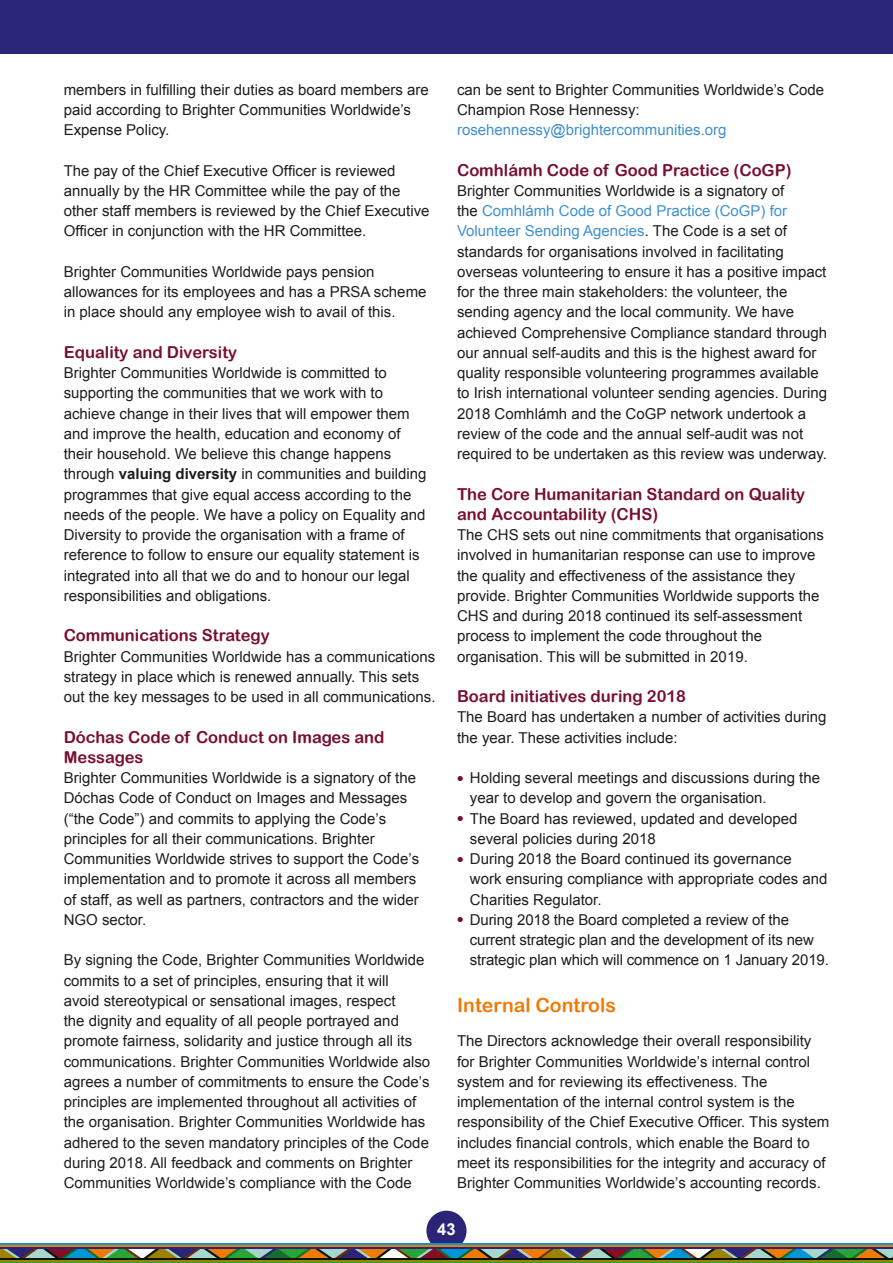
<style>
.page{position:relative;width:893px;height:1263px;background:#fff}
.page>*{position:absolute;margin:0;border:0;box-sizing:border-box;transform-origin:0 0}
.Sub-heading_orange{font:19.5px "Arial Rounded MT Bold";color:#ef7b05}
.Sub-head_smaller{font:16.5px/20.2px "Arial Rounded MT Bold";color:#780e33}
.t1{font:700 16.5px "Arial";color:#fff}
.t2{font:15px/20.2px "Arial";color:#1d1d1b}
.s1{font-weight:700}
.s2{color:#4090ce}
.s3{font-family:"Arial Rounded MT Bold";font-size:18px;color:#780e33}
</style>
<div class="page">
<div style="left:426px;top:1211px;width:41px;height:40px;background:#2b2577;border-radius:50%"></div>
<div style="left:0;top:0;width:893px;height:54px;background:#2b2577"></div>
<svg style="left:0;top:1248px;width:893px;height:10px;background:#6f7a63"></svg>
<hr style="left:0;top:1243px;width:893px;height:2px;background:#0095d6">
<hr style="left:0;top:1245px;width:893px;height:2px;background:#ef7b05">
<hr style="left:0;top:1258px;width:893px;height:2px;background:#091408">
<hr style="left:0;top:1260px;width:893px;height:2px;background:#9c8200">
<hr style="left:0;top:1247px;width:893px;height:1px;background:#2b2577">
<hr style="left:0;top:1262px;width:893px;height:1px;background:#27a536">
<p class="t2" style="left:64px;top:79px;width:367px">members in fulfilling their duties as board members are paid according to Brighter Communities Worldwide’s<br>Expense Policy.</p>
<p class="t2" style="left:64px;top:160px;width:367px">The pay of the Chief Executive Officer is reviewed annually by the HR Committee while the pay of the other staff members is reviewed by the Chief Executive Officer in conjunction with the HR Committee.</p>
<p class="t2" style="left:64px;top:262px;width:364px">Brighter Communities Worldwide pays pension allowances for its employees and has a PRSA scheme in place should any employee wish to avail of this.</p>
<p class="Sub-head_smaller" style="left:64px;top:342px;width:175px">Equality and Diversity</p>
<p class="t2" style="left:64px;top:363px;width:364px">Brighter Communities Worldwide is committed to supporting the communities that we work with to achieve change in their lives that will empower them and improve the health, education and economy of their household. We believe this change happens through <span class="s1">valuing diversity</span> in communities and building programmes that give equal access according to the needs of the people. We have a policy on Equality and Diversity to provide the organisation with a frame of reference to follow to ensure our equality statement is integrated into all that we do and to honour our legal responsibilities and obligations.</p>
<p class="Sub-head_smaller" style="left:64px;top:625px;width:207px">Communications Strategy</p>
<p class="t2" style="left:64px;top:646px;width:373px">Brighter Communities Worldwide has a communications strategy in place which is renewed annually. This sets out the key messages to be used in all communications.</p>
<p class="Sub-head_smaller" style="left:64px;top:726px;width:322px">Dóchas Code of Conduct on Images and<br>Messages</p>
<p class="t2" style="left:64px;top:768px;width:357px">Brighter Communities Worldwide is a signatory of the Dóchas Code of Conduct on Images and Messages (“the Code”) and commits to applying the Code’s principles for all their communications. Brighter Communities Worldwide strives to support the Code’s implementation and to promote it across all members of staff, as well as partners, contractors and the wider NGO sector.</p>
<p class="t2" style="left:64px;top:950px;width:368px">By signing the Code, Brighter Communities Worldwide commits to a set of principles, ensuring that it will<br>avoid stereotypical or sensational images, respect<br>the dignity and equality of all people portrayed and promote fairness, solidarity and justice through all its communications. Brighter Communities Worldwide also agrees a number of commitments to ensure the Code’s principles are implemented throughout all activities of the organisation. Brighter Communities Worldwide has adhered to the seven mandatory principles of the Code during 2018. All feedback and comments on Brighter Communities Worldwide’s compliance with the Code</p>
<p class="t2" style="left:457px;top:79px;width:369px">can be sent to Brighter Communities Worldwide’s Code<br>Champion Rose Hennessy: <span class="s2">rosehennessy@brightercommunities.org</span></p>
<p class="Sub-head_smaller" style="left:457px;top:159px;width:336px">Comhlámh Code of Good Practice (CoGP)</p>
<p class="t2" style="left:457px;top:181px;width:372px">Brighter Communities Worldwide is a signatory of<br>the <span class="s2">Comhlámh Code of Good Practice (CoGP) for Volunteer Sending Agencies</span>. The Code is a set of standards for organisations involved in facilitating overseas volunteering to ensure it has a positive impact for the three main stakeholders: the volunteer, the sending agency and the local community. We have achieved Comprehensive Compliance standard through our annual self-audits and this is the highest award for quality responsible volunteering programmes available to Irish international volunteer sending agencies. During 2018 Comhlámh and the CoGP network undertook a review of the code and the annual self-audit was not required to be undertaken as this review was underway.</p>
<p class="Sub-head_smaller" style="left:457px;top:483px;width:350px">The Core Humanitarian Standard on Quality and Accountability (CHS)</p>
<p class="t2" style="left:457px;top:525px;width:368px">The CHS sets out nine commitments that organisations involved in humanitarian response can use to improve the quality and effectiveness of the assistance they provide. Brighter Communities Worldwide supports the CHS and during 2018 continued its self-assessment process to implement the code throughout the organisation. This will be submitted in 2019.</p>
<p class="Sub-head_smaller" style="left:457px;top:686px;width:230px">Board initiatives during 2018</p>
<p class="t2" style="left:457px;top:707px;width:371px">The Board has undertaken a number of activities during the year. These activities include:</p>
<p class="t2" style="left:470px;top:768px;width:352px;text-indent:-13px"><span class="s3">•</span> Holding several meetings and discussions during the year to develop and govern the organisation.</p>
<p class="t2" style="left:470px;top:808px;width:329px;text-indent:-13px"><span class="s3">•</span> The Board has reviewed, updated and developed several policies during 2018</p>
<p class="t2" style="left:470px;top:849px;width:359px;text-indent:-13px"><span class="s3">•</span> During 2018 the Board continued its governance<br>work ensuring compliance with appropriate codes and<br>Charities Regulator.</p>
<p class="t2" style="left:470px;top:910px;width:361px;text-indent:-13px"><span class="s3">•</span> During 2018 the Board completed a review of the current strategic plan and the development of its new strategic plan which will commence on 1 January 2019.</p>
<p class="Sub-heading_orange" style="left:457px;top:993px;width:160px">Internal Controls</p>
<p class="t2" style="left:457px;top:1031px;width:374px">The Directors acknowledge their overall responsibility for Brighter Communities Worldwide’s internal control system and for reviewing its effectiveness. The implementation of the internal control system is the responsibility of the Chief Executive Officer. This system includes financial controls, which enable the Board to meet its responsibilities for the integrity and accuracy of Brighter Communities Worldwide’s accounting records.</p>
<p class="t1" style="left:437px;top:1218px;width:20px">43</p>
</div>
